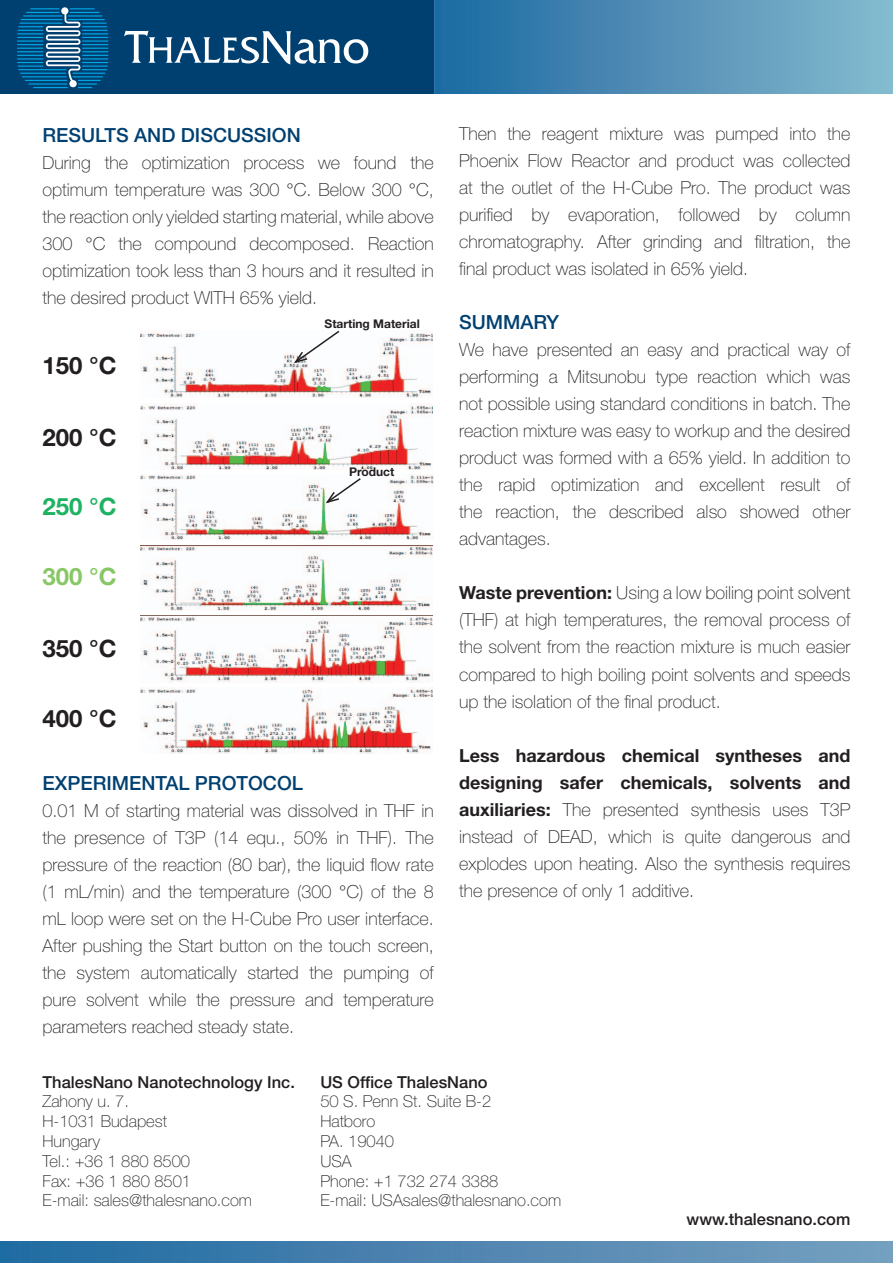
<style>
.page{position:relative;width:893px;height:1263px;background:#fff}
.page>*{position:absolute;margin:0;border:0;box-sizing:border-box;transform-origin:0 0}
.t1{font:700 24px "Helvetica Neue LT Std";color:#231f20}
.t2{font:700 24px "Helvetica Neue LT Std";color:#1eb261}
.t3{font:700 24px "Helvetica Neue LT Std";color:#87c765}
.t4{font:500 19.5px "Helvetica Neue LT Std";color:#004071}
.t5{font:100 18px/27px "Helvetica Neue LT Std";color:#231f20;text-align:justify}
.t6{font:100 16.5px/19.8px "Helvetica Neue LT Std";color:#231f20}
.t7{font:500 16.5px "Helvetica Neue LT Std";color:#231f20}
.t8{font:700 12px "Helvetica Neue LT Std";color:#231f20}
.s1{font-weight:700}
</style>
<div class="page">
<img style="left:434px;top:0;width:459px;height:94px">
<div style="left:0;top:1px;width:434px;height:93px;background:#004071"></div>
<svg style="left:124px;top:31px;width:244px;height:33px"></svg>
<svg style="left:17px;top:7px;width:91px;height:81px"></svg>
<img style="left:0;top:1242px;width:893px;height:21px">
<img style="left:141px;top:475px;width:292px;height:65px">
<img style="left:141px;top:330px;width:292px;height:68px">
<img style="left:141px;top:403px;width:292px;height:67px">
<img style="left:141px;top:545px;width:291px;height:65px">
<img style="left:141px;top:616px;width:291px;height:66px">
<img style="left:141px;top:688px;width:292px;height:65px">
<svg style="left:292px;top:330px;width:49px;height:34px"></svg>
<svg style="left:324px;top:477px;width:38px;height:28px"></svg>
<p class="t4" style="left:43px;top:123px;width:27px">Resu</p>
<p class="t4" style="left:95px;top:123px;width:54px">lts and</p>
<p class="t4" style="left:181px;top:123px;width:27px">Discussion</p>
<p class="t5" style="left:43px;top:149px;width:393px">During the optimization process we found the optimum temperature was 300 °C. Below 300 °C, the reaction only yielded starting material, while above 300 °C the compound decomposed. Reaction optimization took less than 3 hours and it resulted in the desired product WITH 65% yield.</p>
<h1 class="t1" style="left:43px;top:350px;width:76px">150 °C</h1>
<h1 class="t1" style="left:43px;top:423px;width:76px">200 °C</h1>
<h1 class="t2" style="left:43px;top:492px;width:76px">250 °C</h1>
<h1 class="t3" style="left:43px;top:562px;width:76px">300 °C</h1>
<h1 class="t1" style="left:43px;top:633px;width:76px">350 °C</h1>
<h1 class="t1" style="left:43px;top:703px;width:76px">400 °C</h1>
<p class="t8" style="left:325px;top:316px;width:97px">Starting Material</p>
<p class="t8" style="left:349px;top:464px;width:47px">Product</p>
<p class="t4" style="left:43px;top:771px;width:260px">EXPERIMENTAL PROTOCOL</p>
<p class="t5" style="left:43px;top:797px;width:393px">0.01 M of starting material was dissolved in THF in the presence of T3P (14 equ., 50% in THF). The pressure of the reaction (80 bar), the liquid flow rate (1 mL/min) and the temperature (300 °C) of the 8 mL loop were set on the H-Cube Pro user interface.<br>After pushing the Start button on the touch screen, the system automatically started the pumping of pure solvent while the pressure and temperature parameters reached steady state.</p>
<p class="t5" style="left:459px;top:121px;width:393px">Then the reagent mixture was pumped into the Phoenix Flow Reactor and product was collected at the outlet of the H-Cube Pro. The product was purified by evaporation, followed by column chromatography. After grinding and filtration, the final product was isolated in 65% yield.</p>
<p class="t4" style="left:459px;top:311px;width:29px">Summary</p>
<p class="t5" style="left:459px;top:336px;width:393px">We have presented an easy and practical way of performing a Mitsunobu type reaction which was not possible using standard conditions in batch. The reaction mixture was easy to workup and the desired product was formed with a 65% yield. In addition to the rapid optimization and excellent result of the reaction, the described also showed other advantages.</p>
<p class="t5" style="left:459px;top:579px;width:393px"><span class="s1">Waste prevention:</span> Using a low boiling point solvent (THF) at high temperatures, the removal process of the solvent from the reaction mixture is much easier compared to high boiling point solvents and speeds up the isolation of the final product.</p>
<p class="t5" style="left:459px;top:741px;width:393px"><span class="s1">Less hazardous chemical syntheses and designing safer chemicals, solvents and auxiliaries:</span> The presented synthesis uses T3P instead of DEAD, which is quite dangerous and explodes upon heating. Also the synthesis requires the presence of only 1 additive.</p>
<p class="t7" style="left:43px;top:1072px;width:254px">ThalesNano Nanotechnology Inc.</p>
<p class="t6" style="left:43px;top:1092px;width:211px">Zahony u. 7.<br>H-1031 Budapest<br>Hungary<br>Tel.: +36 1 880 8500<br>Fax: +36 1 880 8501<br>E-mail: sales@thalesnano.com</p>
<p class="t7" style="left:320px;top:1072px;width:169px">US Office ThalesNano</p>
<p class="t6" style="left:320px;top:1092px;width:242px">50 S. Penn St. Suite B-2<br>Hatboro<br>PA. 19040<br>USA<br>Phone: +1 732 274 3388<br>E-mail: USAsales@thalesnano.com</p>
<p class="t7" style="left:687px;top:1209px;width:165px">www.thalesnano.com</p>
</div>
